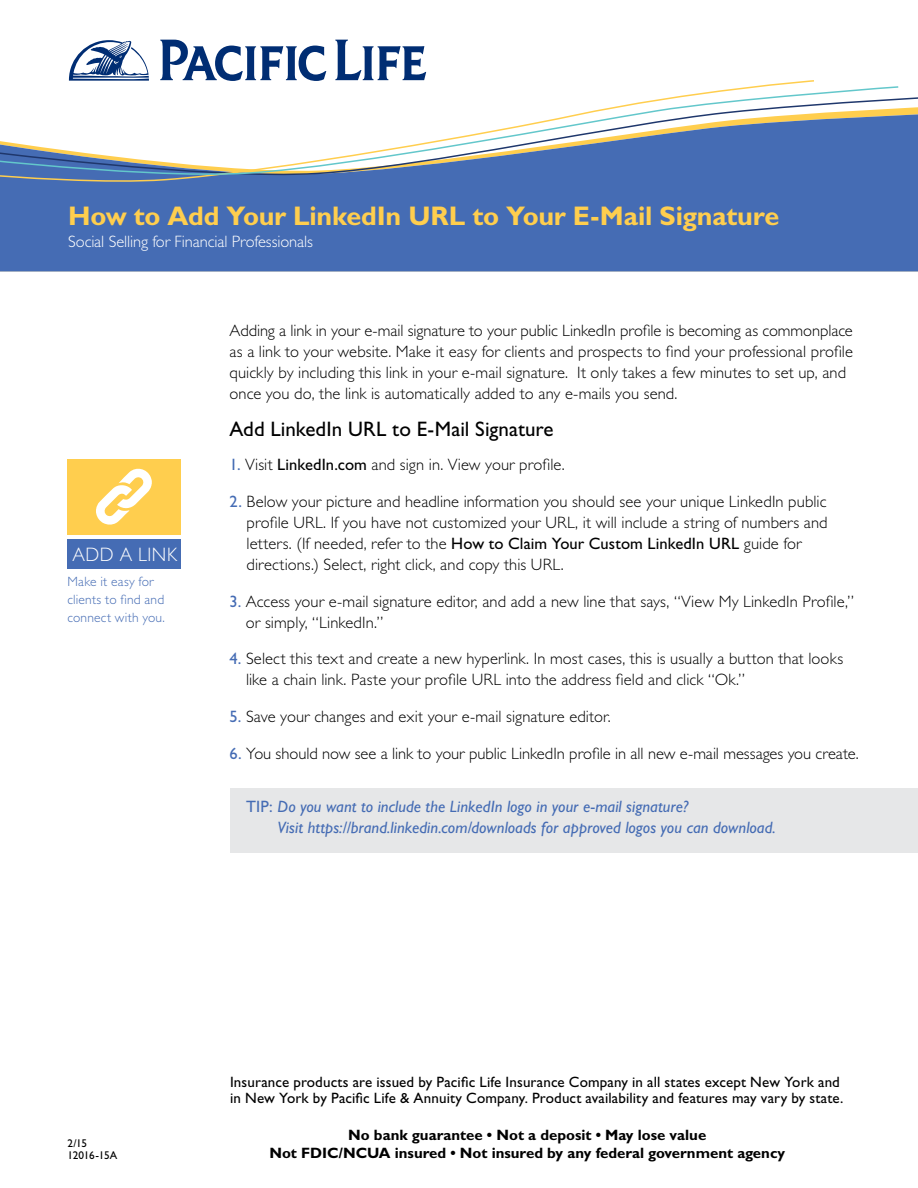
<style>
.page{position:relative;width:918px;height:1188px;background:#fff}
.page>*{position:absolute;margin:0;border:0;box-sizing:border-box;transform-origin:0 0}
.t1{font:700 27px "Gill Sans Std";letter-spacing:-.01em;color:#ffce4e}
.t2{font:21px "Gill Sans Std";color:#000}
.t3{font:300 19.5px "Gill Sans Std";letter-spacing:.03em;color:#fff;scale:.96 1}
.t4{font:300 16.5px/21px "Gill Sans Std";letter-spacing:.005em;color:#000}
.t5{font:italic 16.5px/21px "Gill Sans Std";letter-spacing:.005em;color:#456cb4}
.t6{font:300 16.5px "Gill Sans Std";letter-spacing:-.005em;color:#fff}
.t7{font:15px/16.5px "Gill Sans Std";letter-spacing:.01em;color:#000}
.t8{font:700 15px/18px "Gill Sans Std";color:#000;text-align:center}
.t9{font:300 13.5px/18px "Gill Sans Std";letter-spacing:.015em;color:#456cb4}
.t10{font:11.25px "Gill Sans Std";letter-spacing:-.03em;color:#000}
.s1{font-weight:400;color:#456cb4}
.s2{font-weight:400}
.s3{font-style:normal}
</style>
<div class="page">
<div style="left:0;top:180px;width:918px;height:92px;background:#456cb4"></div>
<svg style="left:0;top:79px;width:815px;height:108px"></svg>
<svg style="left:0;top:85px;width:900px;height:95px"></svg>
<svg style="left:160px;top:40px;width:166px;height:41px"></svg>
<svg style="left:335px;top:40px;width:91px;height:40px"></svg>
<svg style="left:69px;top:40px;width:80px;height:41px"></svg>
<div style="left:231px;top:788px;width:687px;height:65px;background:#e6e7e8"></div>
<div style="left:68px;top:459px;width:113px;height:75px;background:#ffce4e"></div>
<svg style="left:96px;top:468px;width:56px;height:57px"></svg>
<div style="left:68px;top:539px;width:113px;height:30px;background:#456cb4"></div>
<p class="t1" style="left:68px;top:200px;width:713px">How to Add Your LinkedIn URL to Your E-Mail Signature</p>
<p class="t6" style="left:68px;top:232px;width:246px">Social Selling for Financial Professionals</p>
<p class="t3" style="left:72px;top:543px;width:110px">ADD A LINK</p>
<p class="t9" style="left:68px;top:573px;width:99px">Make it easy for clients to find and connect with you.</p>
<p class="t4" style="left:230px;top:320px;width:625px">Adding a link in your e-mail signature to your public LinkedIn profile is becoming as commonplace as a link to your website. Make it easy for clients and prospects to find your professional profile quickly by including this link in your e-mail signature. It only takes a few minutes to set up, and once you do, the link is automatically added to any e-mails you send.</p>
<p class="t2" style="left:230px;top:417px;width:326px">Add LinkedIn URL to E-Mail Signature</p>
<p class="t4" style="left:230px;top:454px;width:337px"><span class="s1">1.</span> Visit <span class="s2">LinkedIn.com</span> and sign in. View your profile.</p>
<p class="t4" style="left:247px;top:491px;width:583px;text-indent:-17px"><span class="s1">2.</span> Below your picture and headline information you should see your unique LinkedIn public profile URL. If you have not customized your URL, it will include a string of numbers and letters. (If needed, refer to the <span class="s2">How to Claim Your Custom LinkedIn URL</span> guide for directions.) Select, right click, and copy this URL.</p>
<p class="t4" style="left:246px;top:591px;width:610px;text-indent:-16px"><span class="s1">3.</span> Access your e-mail signature editor, and add a new line that says, “View My LinkedIn Profile,” or simply, “LinkedIn.”</p>
<p class="t4" style="left:246px;top:648px;width:599px;text-indent:-17px"><span class="s1">4.</span> Select this text and create a new hyperlink. In most cases, this is usually a button that looks like a chain link. Paste your profile URL into the address field and click “Ok.”</p>
<p class="t4" style="left:230px;top:706px;width:383px"><span class="s1">5.</span> Save your changes and exit your e-mail signature editor.</p>
<p class="t4" style="left:230px;top:743px;width:631px"><span class="s1">6.</span> You should now see a link to your public LinkedIn profile in all new e-mail messages you create.</p>
<p class="t5" style="left:277px;top:796px;width:500px;text-indent:-31px"><span class="s3">TIP:</span> Do you want to include the LinkedIn logo in your e-mail signature?<br>Visit https://brand.linkedin.com/downloads for approved logos you can download.</p>
<p class="t10" style="left:68px;top:1137px;width:21px">2/15</p>
<p class="t10" style="left:68px;top:1149px;width:51px">12016-15A</p>
<p class="t7" style="left:230px;top:1074px;width:615px">Insurance products are issued by Pacific Life Insurance Company in all states except New York and in New York by Pacific Life &amp; Annuity Company. Product availability and features may vary by state.</p>
<p class="t8" style="left:269px;top:1126px;width:517px">No bank guarantee • Not a deposit • May lose value<br>Not FDIC/NCUA insured • Not insured by any federal government agency</p>
</div>
